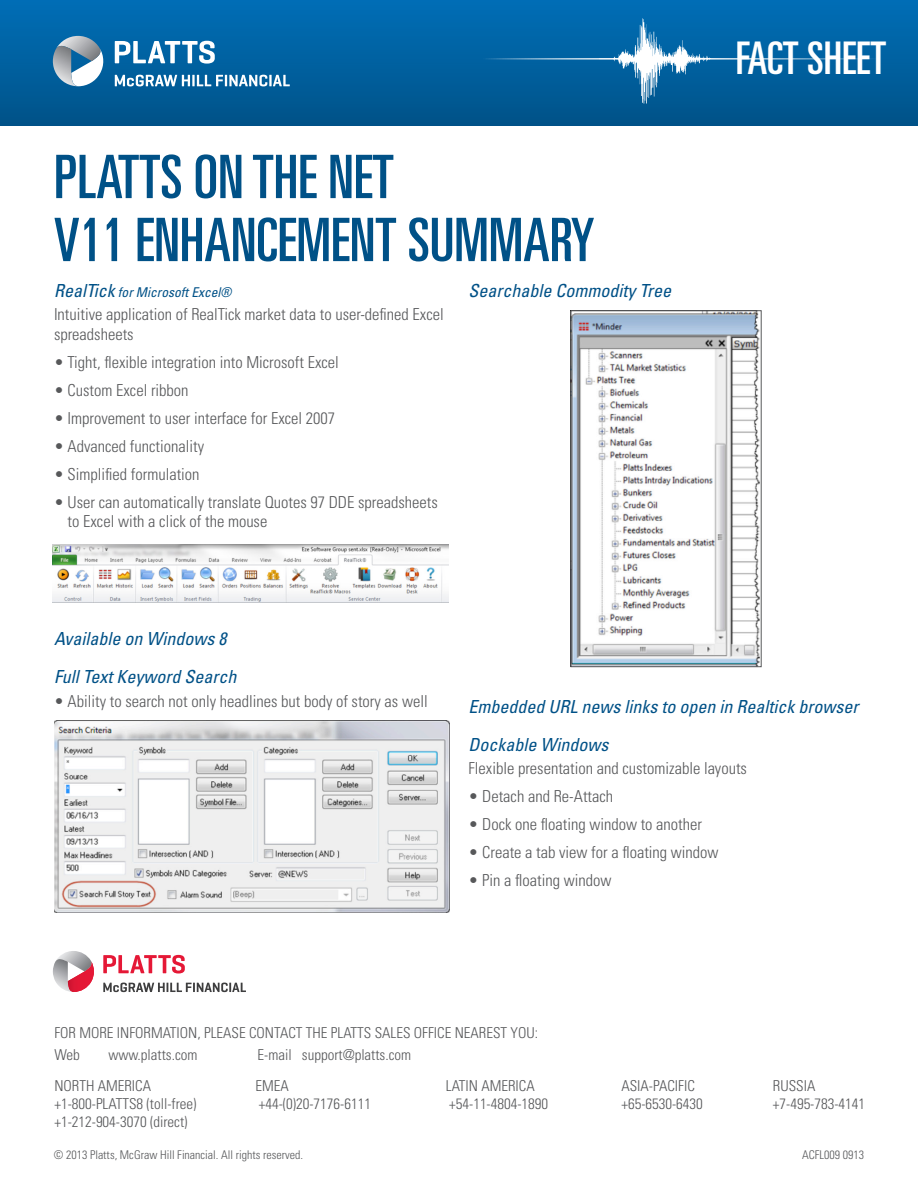
<style>
.page{position:relative;width:918px;height:1188px;background:#fff}
.page>*{position:absolute;margin:0;border:0;box-sizing:border-box;transform-origin:0 0}
.Headline{font:ultra-condensed 60px/63px "Univers LT Std";color:#005187}
.t1{font:ultra-condensed 45px "Univers LT Std";color:#fff}
.Subhead{font:italic condensed 18px "Univers LT Std";color:#005187}
.Body_Copy{font:300 condensed 16.5px/19.5px "Univers LT Std";color:#57585a}
.t2{font:300 condensed 15px/22.2px "Univers LT Std";color:#57585a}
.Subhead-2{font:italic condensed 13.5px "Univers LT Std";color:#005187}
.t3{font:300 condensed 12px "Univers LT Std";color:#57585a}
.s1{font-size:18px}
</style>
<div class="page">
<div style="left:0;top:0;width:918px;height:125px;background:linear-gradient(to bottom,#006eb6,#005389)"></div>
<hr style="left:481px;top:58px;width:396px;height:2px;background:#fff">
<svg style="left:599px;top:18px;width:112px;height:86px;background:#2e7db1"></svg>
<svg style="left:53px;top:36px;width:52px;height:50px"></svg>
<svg style="left:115px;top:41px;width:100px;height:23px"></svg>
<svg style="left:115px;top:75px;width:175px;height:11px"></svg>
<svg style="left:53px;top:951px;width:41px;height:41px"></svg>
<svg style="left:103px;top:955px;width:82px;height:19px"></svg>
<svg style="left:103px;top:983px;width:143px;height:9px"></svg>
<img style="left:53px;top:544px;width:395px;height:58px">
<img style="left:54px;top:720px;width:395px;height:192px">
<img style="left:573px;top:312px;width:186px;height:353px">
<div style="left:571px;top:310px;width:191px;height:357px;border:1px solid #57585a"></div>
<p class="Headline" style="left:54px;top:145px;width:542px">PLATTS ON THE NET<br>V11 ENHANCEMENT SUMMARY</p>
<p class="Subhead-2" style="left:54px;top:283px;width:179px"><span class="s1">RealTick</span> for Microsoft Excel®</p>
<p class="Body_Copy" style="left:54px;top:305px;width:391px">Intuitive application of RealTick market data to user-defined Excel spreadsheets</p>
<p class="Body_Copy" style="left:54px;top:352px;width:286px">• Tight, flexible integration into Microsoft Excel</p>
<p class="Body_Copy" style="left:54px;top:380px;width:136px">• Custom Excel ribbon</p>
<p class="Body_Copy" style="left:54px;top:408px;width:283px">• Improvement to user interface for Excel 2007</p>
<p class="Body_Copy" style="left:54px;top:436px;width:152px">• Advanced functionality</p>
<p class="Body_Copy" style="left:54px;top:464px;width:147px">• Simplified formulation</p>
<p class="Body_Copy" style="left:68px;top:492px;width:372px;text-indent:-14px">• User can automatically translate Quotes 97 DDE spreadsheets to Excel with a click of the mouse</p>
<p class="Subhead" style="left:469px;top:279px;width:204px">Searchable Commodity Tree</p>
<h2 class="t1" style="left:736px;top:33px;width:152px">FACT SHEET</h2>
<p class="Subhead" style="left:54px;top:627px;width:174px">Available on Windows 8</p>
<p class="Subhead" style="left:54px;top:665px;width:184px">Full Text Keyword Search</p>
<p class="Body_Copy" style="left:54px;top:691px;width:375px">• Ability to search not only headlines but body of story as well</p>
<p class="Subhead" style="left:469px;top:695px;width:391px">Embedded URL news links to open in Realtick browser</p>
<p class="Subhead" style="left:469px;top:733px;width:141px">Dockable Windows</p>
<p class="Body_Copy" style="left:469px;top:759px;width:280px">Flexible presentation and customizable layouts</p>
<p class="Body_Copy" style="left:469px;top:787px;width:146px">• Detach and Re-Attach</p>
<p class="Body_Copy" style="left:469px;top:815px;width:235px">• Dock one floating window to another</p>
<p class="Body_Copy" style="left:469px;top:843px;width:252px">• Create a tab view for a floating window</p>
<p class="Body_Copy" style="left:469px;top:871px;width:144px">• Pin a floating window</p>
<p class="t2" style="left:54px;top:1021px;width:485px">FOR MORE INFORMATION, PLEASE CONTACT THE PLATTS SALES OFFICE NEAREST YOU:<br>Web</p>
<p class="t2" style="left:108px;top:1044px;width:91px">www.platts.com</p>
<p class="t2" style="left:258px;top:1044px;width:155px">E-mail support@platts.com</p>
<p class="t2" style="left:54px;top:1074px;width:98px">NORTH AMERICA</p>
<p class="t2" style="left:255px;top:1074px;width:35px">EMEA</p>
<p class="t2" style="left:446px;top:1074px;width:90px">LATIN AMERICA</p>
<p class="t2" style="left:621px;top:1074px;width:75px">ASIA-PACIFIC</p>
<p class="t2" style="left:773px;top:1074px;width:44px">RUSSIA</p>
<p class="t2" style="left:54px;top:1092px;width:144px">+1-800-PLATTS8 (toll-free)</p>
<p class="t2" style="left:259px;top:1092px;width:114px">+44-(0)20-7176-6111</p>
<p class="t2" style="left:449px;top:1092px;width:101px">+54-11-4804-1890</p>
<p class="t2" style="left:621px;top:1092px;width:83px">+65-6530-6430</p>
<p class="t2" style="left:773px;top:1092px;width:94px">+7-495-783-4141</p>
<p class="t2" style="left:54px;top:1110px;width:135px">+1-212-904-3070 (direct)</p>
<p class="t3" style="left:54px;top:1147px;width:251px">© 2013 Platts, McGraw Hill Financial. All rights reserved.</p>
<p class="t3" style="left:802px;top:1147px;width:63px">ACFL009 0913</p>
</div>
